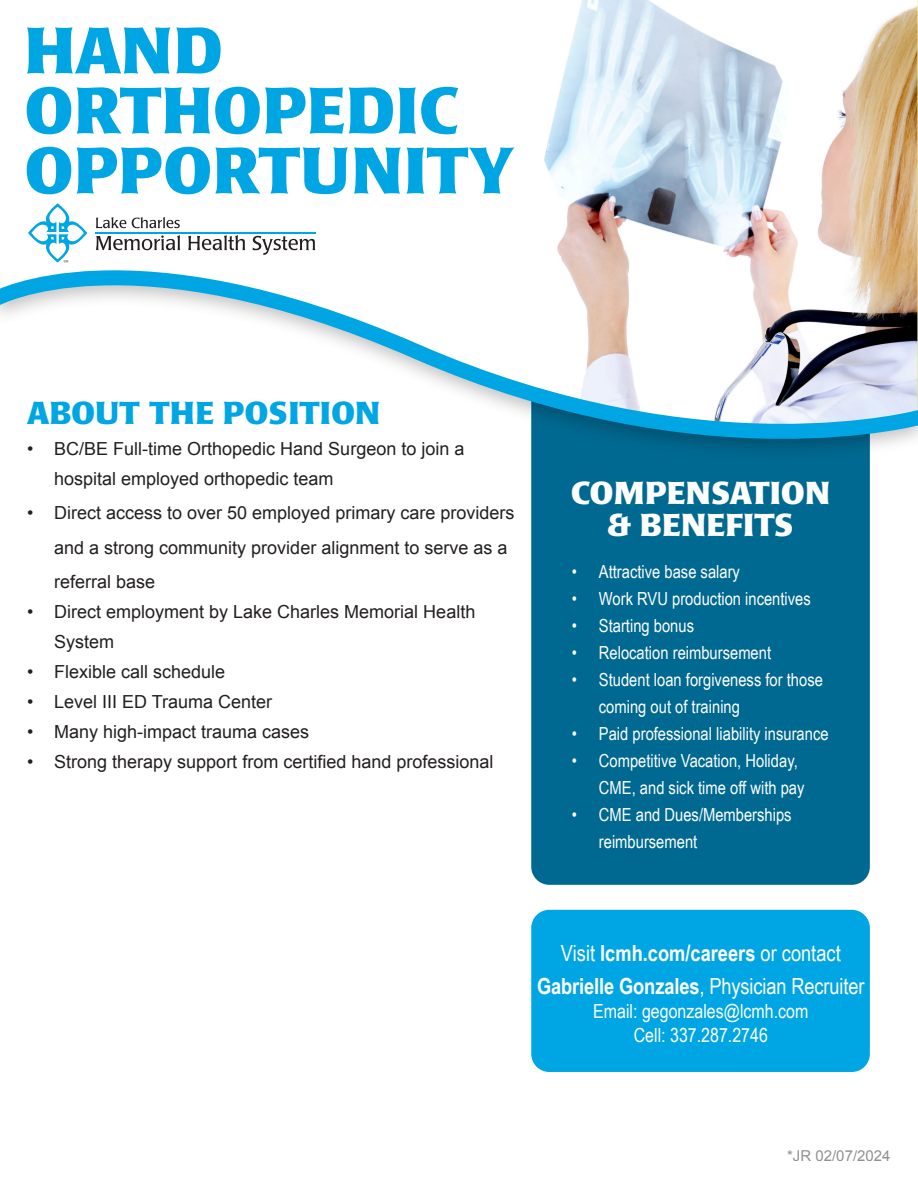
<style>
.page{position:relative;width:918px;height:1188px;background:#fff}
.page>*{position:absolute;margin:0;border:0;box-sizing:border-box;transform-origin:0 0}
.t1{font:700 64.65px/60px "Poppl Laudatio";letter-spacing:.02em;color:#00a6e4}
.t2{font:700 31.35px/31.5px "Poppl Laudatio";letter-spacing:.02em;color:#fff;text-align:center}
.t3{font:700 31.35px "Poppl Laudatio";letter-spacing:.02em;color:#00a6e4}
.t4{font:22.2px/33.5px "Arial Narrow";letter-spacing:-.005em;color:#fff;text-align:center}
.t5{font:19.5px/24px "Arial Narrow";color:#fff;text-align:center}
.t6{font:18px/30px "Arial";color:#231f20}
.t7{font:18px/27px "Arial Narrow";color:#fff}
.t8{font:15px "Arial";color:#231f20}
.s1{font-weight:700}
</style>
<div class="page">
<div style="left:531px;top:356px;width:339px;height:529px;background:#006991;border-radius:18px"></div>
<div style="left:531px;top:910px;width:339px;height:162px;background:#00a6e4;border-radius:18px"></div>
<img style="left:544px;top:0;width:373px;height:226px">
<svg style="left:0;top:226px;width:918px;height:271px"></svg>
<svg style="left:28px;top:204px;width:59px;height:58px"></svg>
<hr style="left:95px;top:232px;width:220px;height:1px;background:#00a6e4">
<svg style="left:96px;top:217px;width:30px;height:11px"></svg>
<svg style="left:132px;top:217px;width:48px;height:11px"></svg>
<svg style="left:96px;top:235px;width:84px;height:15px"></svg>
<svg style="left:188px;top:235px;width:57px;height:15px"></svg>
<svg style="left:252px;top:236px;width:63px;height:19px"></svg>
<h1 class="t1" style="left:25px;top:22px;width:492px">HAND<br>ORTHOPEDIC<br>OPPORTUNITY</h1>
<h2 class="t3" style="left:27px;top:395px;width:354px">ABOUT THE POSITION</h2>
<p class="t6" style="left:54px;top:434px;width:412px;text-indent:-27px">• BC/BE Full-time Orthopedic Hand Surgeon to join a hospital employed orthopedic team</p>
<p class="t6" style="left:54px;top:496px;width:462px;line-height:34.5px;text-indent:-27px">• Direct access to over 50 employed primary care providers and a strong community provider alignment to serve as a referral base</p>
<p class="t6" style="left:54px;top:597px;width:423px;text-indent:-27px">• Direct employment by Lake Charles Memorial Health<br>System</p>
<p class="t6" style="left:27px;top:657px;width:200px">• Flexible call schedule</p>
<p class="t6" style="left:27px;top:687px;width:247px">• Level III ED Trauma Center</p>
<p class="t6" style="left:27px;top:717px;width:284px">• Many high-impact trauma cases</p>
<p class="t6" style="left:27px;top:747px;width:468px">• Strong therapy support from certified hand professional</p>
<h2 class="t2" style="left:571px;top:478px;width:260px">COMPENSATION &amp; BENEFITS</h2>
<p class="t7" style="left:572px;top:558px;width:170px">• Attractive base salary</p>
<p class="t7" style="left:572px;top:585px;width:240px">• Work RVU production incentives</p>
<p class="t7" style="left:572px;top:612px;width:124px">• Starting bonus</p>
<p class="t7" style="left:572px;top:639px;width:201px">• Relocation reimbursement</p>
<p class="t7" style="left:599px;top:666px;width:226px;text-indent:-27px">• Student loan forgiveness for those coming out of training</p>
<p class="t7" style="left:572px;top:720px;width:258px">• Paid professional liability insurance</p>
<p class="t7" style="left:599px;top:747px;width:207px;text-indent:-27px">• Competitive Vacation, Holiday,<br>CME, and sick time off with pay</p>
<p class="t7" style="left:599px;top:801px;width:194px;text-indent:-27px">• CME and Dues/Memberships reimbursement</p>
<p class="t4" style="left:537px;top:936px;width:329px">Visit <span class="s1">lcmh.com/careers</span> or contact<br><span class="s1">Gabrielle Gonzales</span>, Physician Recruiter</p>
<p class="t5" style="left:593px;top:999px;width:217px">Email: gegonzales@lcmh.com<br>Cell: 337.287.2746</p>
<p class="t8" style="left:787px;top:1146px;width:105px">*JR 02/07/2024</p>
</div>
